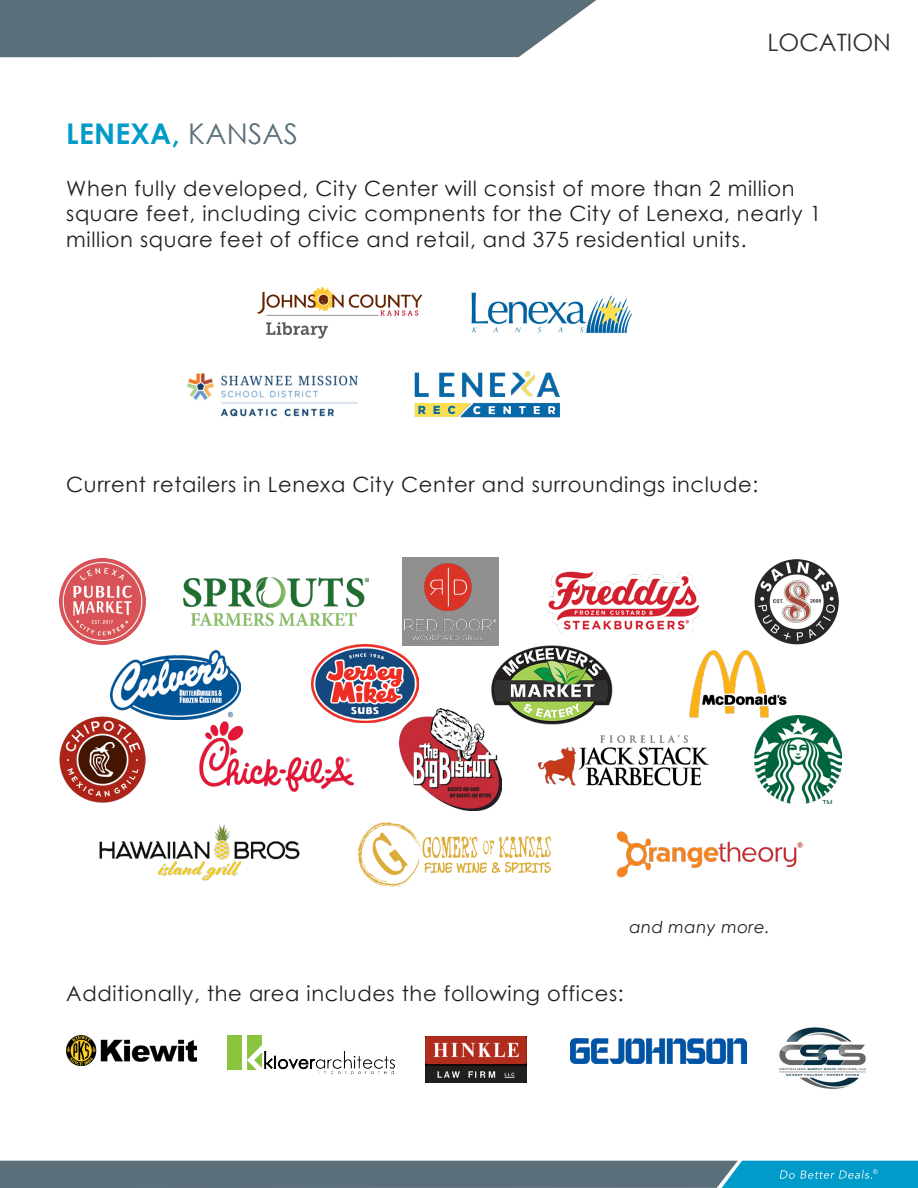
<style>
.page{position:relative;width:918px;height:1188px;background:#fff}
.page>*{position:absolute;margin:0;border:0;box-sizing:border-box;transform-origin:0 0}
.Subhead{font:700 28.5px "Century Gothic";letter-spacing:.01em;color:#009bc8}
.Bullets{font:24px "Century Gothic";color:#2e2f2f}
.t1{font:21px/25.2px "Century Gothic";letter-spacing:.03em;color:#231f20}
.t2{font:italic 16.5px "Century Gothic";letter-spacing:.03em;color:#231f20}
.s1{font-weight:400;color:#5b6f7b}
</style>
<div class="page">
<svg style="left:0;top:1161px;width:918px;height:27px;background:#4c798b"></svg>
<div style="left:0;top:0;width:596px;height:57px;background:#5b6f7b"></div>
<img style="left:257px;top:287px;width:166px;height:52px">
<img style="left:471px;top:292px;width:161px;height:42px">
<img style="left:414px;top:372px;width:146px;height:46px">
<img style="left:187px;top:373px;width:171px;height:44px">
<img style="left:66px;top:1035px;width:130px;height:30px">
<img style="left:227px;top:1035px;width:168px;height:40px">
<img style="left:426px;top:1037px;width:100px;height:46px">
<img style="left:570px;top:1039px;width:176px;height:25px">
<img style="left:779px;top:1027px;width:87px;height:62px">
<img style="left:617px;top:831px;width:185px;height:47px">
<img style="left:99px;top:824px;width:201px;height:57px">
<img style="left:357px;top:822px;width:194px;height:65px">
<img style="left:754px;top:715px;width:88px;height:88px">
<img style="left:538px;top:734px;width:171px;height:52px">
<img style="left:400px;top:709px;width:101px;height:101px">
<img style="left:59px;top:716px;width:87px;height:87px">
<img style="left:199px;top:722px;width:155px;height:70px">
<img style="left:491px;top:646px;width:121px;height:78px">
<img style="left:312px;top:645px;width:106px;height:77px">
<img style="left:689px;top:650px;width:101px;height:71px">
<img style="left:111px;top:651px;width:130px;height:68px">
<img style="left:402px;top:558px;width:96px;height:88px">
<img style="left:548px;top:571px;width:152px;height:62px">
<img style="left:184px;top:578px;width:185px;height:48px">
<img style="left:754px;top:559px;width:85px;height:86px">
<img style="left:59px;top:558px;width:87px;height:87px">
<p class="Subhead" style="left:66px;top:112px;width:233px">LENEXA, <span class="s1">KANSAS</span></p>
<p class="Bullets" style="left:768px;top:25px;width:125px">LOCATION</p>
<p class="t1" style="left:66px;top:176px;width:757px">When fully developed, City Center will consist of more than 2 million square feet, including civic compnents for the City of Lenexa, nearly 1 million square feet of office and retail, and 375 residential units.</p>
<p class="t1" style="left:66px;top:472px;width:693px">Current retailers in Lenexa City Center and surroundings include:</p>
<p class="t2" style="left:629px;top:916px;width:142px">and many more.</p>
<p class="t1" style="left:66px;top:981px;width:559px">Additionally, the area includes the following offices:</p>
</div>
